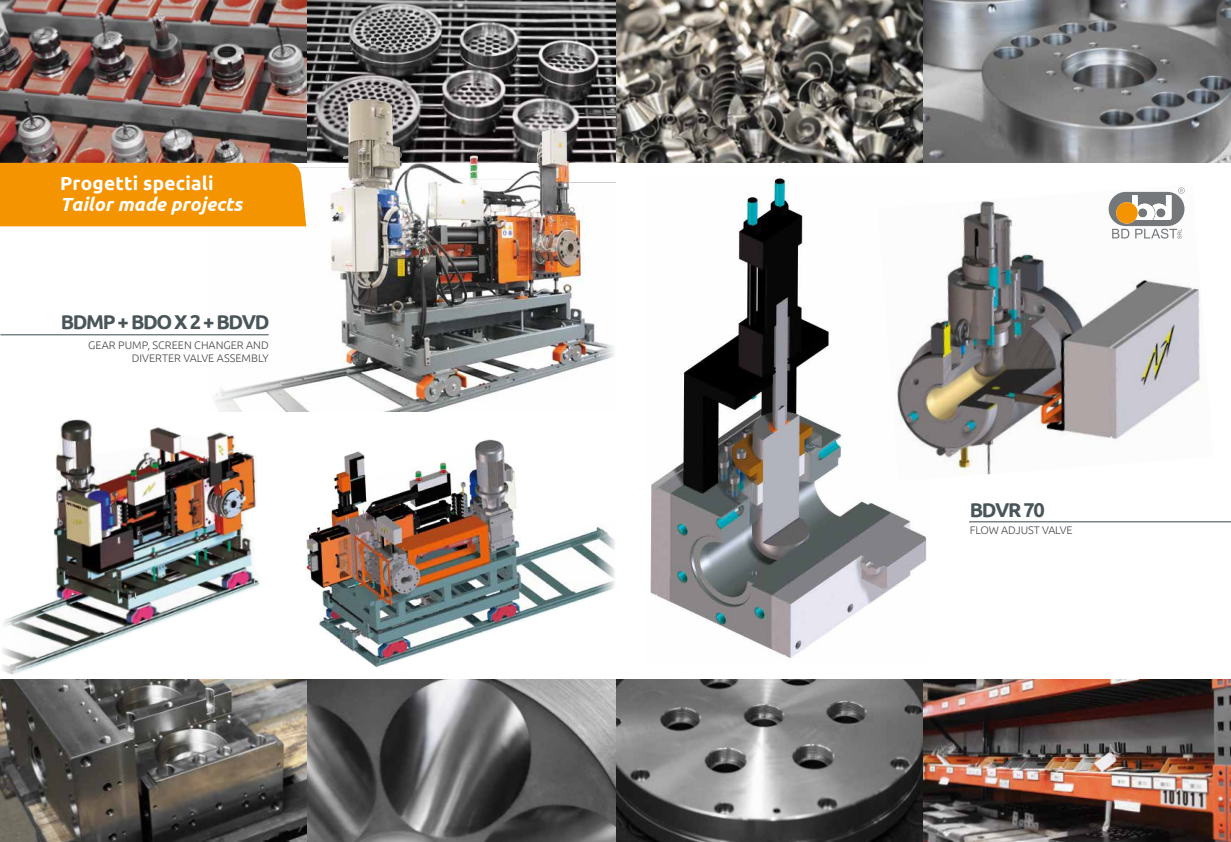
<style>
.page{position:relative;width:1231px;height:842px;background:#fff}
.page>*{position:absolute;margin:0;border:0;box-sizing:border-box;transform-origin:0 0}
.t1{font:700 20px "Ubuntu";letter-spacing:-.07em;color:#495559}
.t2{font:italic 700 19px "Ubuntu";color:#fff}
.t3{font:700 19px "Ubuntu";letter-spacing:.01em;color:#fff}
.t4{font:300 11px/13px "Ubuntu";color:#4b4b4d;text-align:right}
</style>
<div class="page">
<img style="left:0;top:679px;width:1230px;height:163px">
<img style="left:0;top:0;width:1230px;height:163px">
<img style="left:650px;top:177px;width:277px;height:481px">
<img style="left:306px;top:439px;width:288px;height:229px">
<img style="left:43px;top:419px;width:217px;height:245px">
<img style="left:209px;top:97px;width:406px;height:315px">
<img style="left:877px;top:184px;width:323px;height:297px">
<hr style="left:968px;top:521px;width:262px;height:1px;background:#495559">
<hr style="left:0;top:334px;width:268px;height:1px;background:#495559">
<div style="left:0;top:163px;width:306px;height:63px;background:#f39400"></div>
<svg style="left:209px;top:371px;width:123px;height:41px"></svg>
<svg style="left:594px;top:333px;width:21px;height:44px"></svg>
<svg style="left:594px;top:527px;width:21px;height:69px"></svg>
<svg style="left:2px;top:605px;width:41px;height:70px"></svg>
<svg style="left:1108px;top:187px;width:76px;height:52px"></svg>
<h2 class="t3" style="left:60px;top:171px;width:155px">Progetti speciali</h2>
<h2 class="t2" style="left:60px;top:192px;width:184px">Tailor made projects</h2>
<h1 class="t1" style="left:61px;top:309px;width:210px">BDMP + BDO X 2 + BDVD</h1>
<p class="t4" style="left:88px;top:339px;width:182px">GEAR PUMP, SCREEN CHANGER AND<br>DIVERTER VALVE ASSEMBLY</p>
<h1 class="t1" style="left:969px;top:497px;width:77px">BDVR 70</h1>
<p class="t4" style="left:969px;top:523px;width:104px">FLOW ADJUST VALVE</p>
</div>
